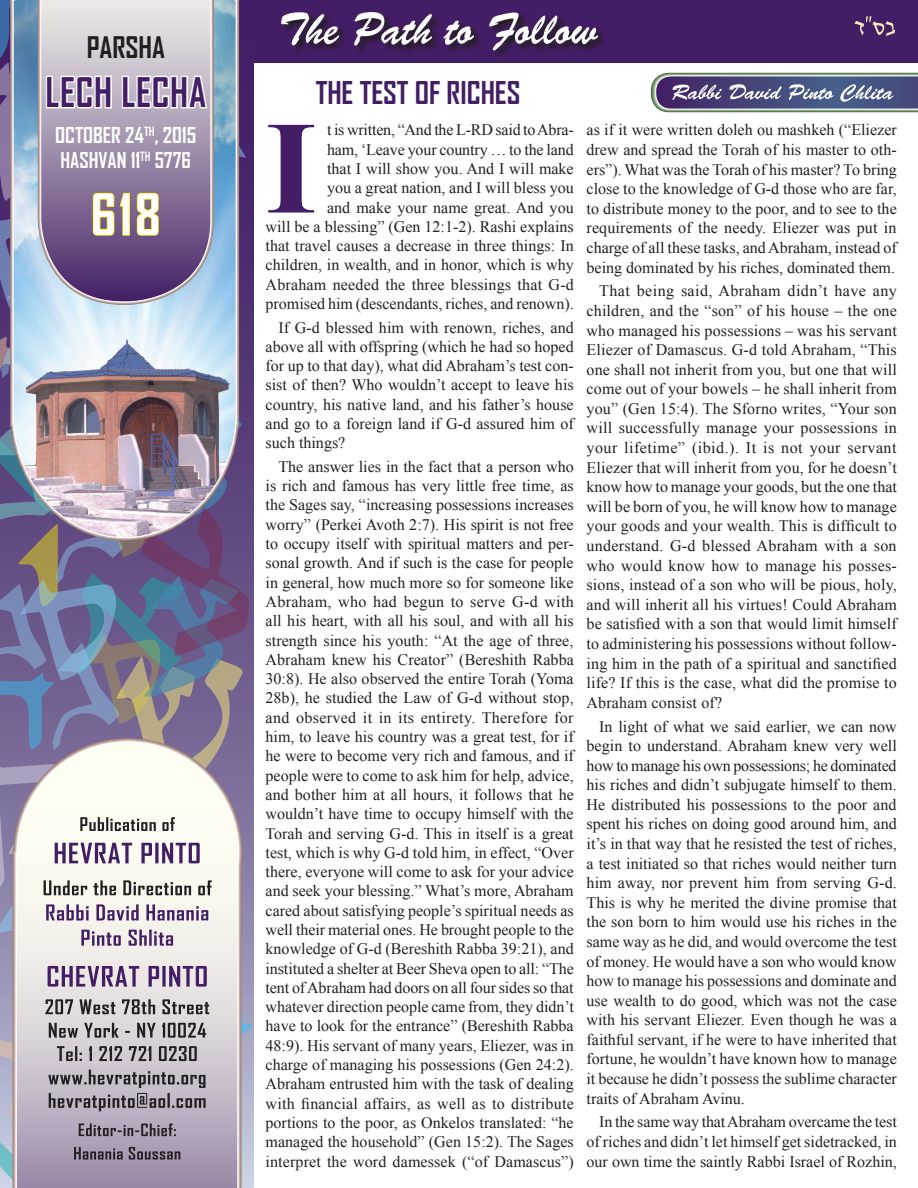
<style>
.page{position:relative;width:918px;height:1188px;background:#fff}
.page>*{position:absolute;margin:0;border:0;box-sizing:border-box;transform-origin:0 0}
.t1{font:700 132.45px "Times New Roman";color:#431d65}
.t2{font:700 54px "Agency FB";color:#fff}
.t3{font:700 39px "Agency FB";letter-spacing:.02em;color:#431d65}
.t4{font:700 30px "Agency FB";color:#431d65}
.t5{font:700 28.5px "Agency FB";color:#231f20}
.t6{font:700 21px/25.2px "Agency FB";color:#fff}
.t7{font:16.05px/19.4px "Times New Roman";color:#231f20;text-align:justify}
</style>
<div class="page">
<div style="left:217px;top:0;width:701px;height:63px;background:#431d65"></div>
<svg style="left:854px;top:16px;width:41px;height:20px"></svg>
<svg style="left:651px;top:73px;width:267px;height:39px;background:#6c7290"></svg>
<svg style="left:281px;top:12px;width:317px;height:38px"></svg>
<img style="left:0;top:0;width:254px;height:1188px">
<h3 class="t5" style="left:87px;top:30px;width:80px">PARSHA</h3>
<h3 class="t3" style="left:45px;top:68px;width:162px">LECH LECHA</h3>
<h3 class="t6" style="left:55px;top:122px;width:143px">OCTOBER 24<sup>TH</sup>, 2015<br>HASHVAN 11<sup>TH</sup> 5776</h3>
<h2 class="t2" style="left:91px;top:181px;width:71px">618</h2>
<h3 class="t4" style="left:316px;top:74px;width:206px">THE TEST OF RICHES</h3>
<p class="t7" style="left:266px;top:120px;width:310px;text-align:right">t is written, “And the L-RD said to Abra-<br>ham, ‘Leave your country … to the land<br>that I will show you. And I will make<br>you a great nation, and I will bless you<br>and make your name great. And you<br>will be a blessing” (Gen 12:1-2). Rashi explains that travel causes a decrease in three things: In children, in wealth, and in honor, which is why Abraham needed the three blessings that G-d promised him (descendants, riches, and renown).</p>
<p class="t7" style="left:266px;top:317px;width:310px;text-indent:13px">If G-d blessed him with renown, riches, and above all with offspring (which he had so hoped for up to that day), what did Abraham’s test con&shy;sist of then? Who wouldn’t accept to leave his country, his native land, and his father’s house and go to a foreign land if G-d assured him of such things?</p>
<p class="t7" style="left:266px;top:457px;width:310px;text-indent:13px">The answer lies in the fact that a person who is rich and famous has very little free time, as the Sages say, “increasing possessions increases worry” (Perkei Avoth 2:7). His spirit is not free to occupy itself with spiritual matters and per&shy;sonal growth. And if such is the case for people in general, how much more so for someone like Abraham, who had begun to serve G-d with all his heart, with all his soul, and with all his strength since his youth: “At the age of three, Abraham knew his Creator” (Bereshith Rabba 30:8). He also observed the entire Torah (Yoma 28b), he studied the Law of G-d without stop, and observed it in its entirety. Therefore for him, to leave his country was a great test, for if he were to become very rich and famous, and if people were to come to ask him for help, advice, and bother him at all hours, it follows that he wouldn’t have time to occupy himself with the Torah and serving G-d. This in itself is a great test, which is why G-d told him, in effect, “Over there, everyone will come to ask for your advice and seek your blessing.” What’s more, Abraham cared about satisfying people’s spiritual needs as well their material ones. He brought people to the knowledge of G-d (Bereshith Rabba 39:21), and instituted a shelter at Beer Sheva open to all: “The tent of Abraham had doors on all four sides so that whatever direction people came from, they didn’t have to look for the entrance” (Bereshith Rabba 48:9). His servant of many years, Eliezer, was in charge of managing his possessions (Gen 24:2).<br>Abraham entrusted him with the task of dealing with financial affairs, as well as to distribute portions to the poor, as Onkelos translated: “he managed the household” (Gen 15:2). The Sages interpret the word damessek (“of Damascus”)</p>
<h1 class="t1" style="left:266px;top:77px;width:53px">I</h1>
<p class="t7" style="left:587px;top:120px;width:312px">as if it were written doleh ou mashkeh (“Eliezer drew and spread the Torah of his master to oth&shy;ers”). What was the Torah of his master? To bring close to the knowledge of G-d those who are far, to distribute money to the poor, and to see to the requirements of the needy. Eliezer was put in charge of all these tasks, and Abraham, instead of being dominated by his riches, dominated them.</p>
<p class="t7" style="left:587px;top:281px;width:312px;text-indent:13px">That being said, Abraham didn’t have any children, and the “son” of his house – the one who managed his possessions – was his servant Eliezer of Damascus. G-d told Abraham, “This one shall not inherit from you, but one that will come out of your bowels – he shall inherit from you” (Gen 15:4). The Sforno writes, “Your son will successfully manage your possessions in your lifetime” (ibid.). It is not your servant Eliezer that will inherit from you, for he doesn’t know how to manage your goods, but the one that will be born of you, he will know how to manage your goods and your wealth. This is difficult to understand. G-d blessed Abraham with a son who would know how to manage his posses&shy;sions, instead of a son who will be pious, holy, and will inherit all his virtues! Could Abraham be satisfied with a son that would limit himself to administering his possessions without follow&shy;ing him in the path of a spiritual and sanctified life? If this is the case, what did the promise to Abraham consist of?</p>
<p class="t7" style="left:587px;top:716px;width:312px;text-indent:13px">In light of what we said earlier, we can now begin to understand. Abraham knew very well how to manage his own possessions; he dominated his riches and didn’t subjugate himself to them.<br>He distributed his possessions to the poor and spent his riches on doing good around him, and it’s in that way that he resisted the test of riches, a test initiated so that riches would neither turn him away, nor prevent him from serving G-d.<br>This is why he merited the divine promise that the son born to him would use his riches in the same way as he did, and would overcome the test of money. He would have a son who would know how to manage his possessions and dominate and use wealth to do good, which was not the case with his servant Eliezer. Even though he was a faithful servant, if he were to have inherited that fortune, he wouldn’t have known how to manage it because he didn’t possess the sublime character traits of Abraham Avinu.</p>
<p class="t7" style="left:587px;top:1112px;width:312px;text-indent:13px">In the same way that Abraham overcame the test of riches and didn’t let himself get sidetracked, in our own time the saintly Rabbi Israel of Rozhin,</p>
</div>
